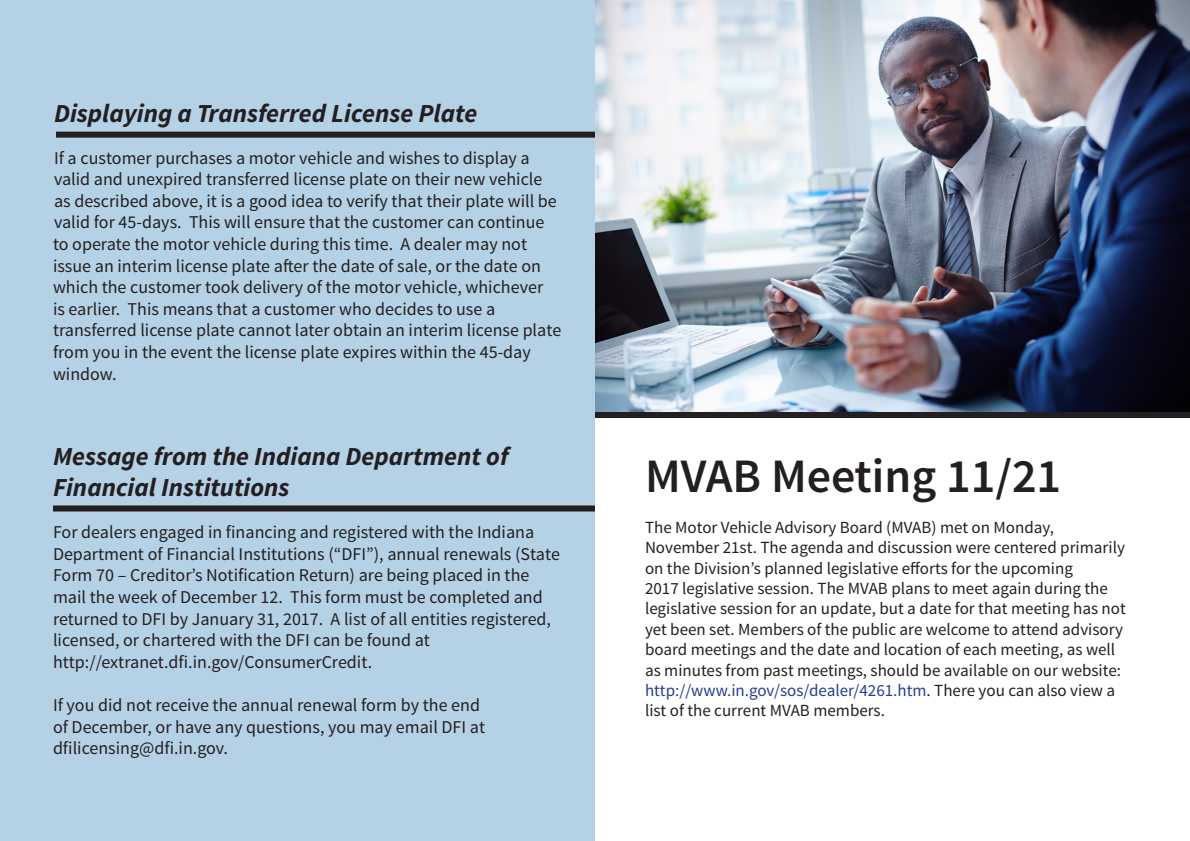
<style>
.page{position:relative;width:1190px;height:841px;background:#fff}
.page>*{position:absolute;margin:0;border:0;box-sizing:border-box;transform-origin:0 0}
.t1{font:600 48px "Source Sans Pro";color:#231f20}
.t2{font:italic 700 26px/31.2px "Source Sans Pro";color:#231f20}
.t3{font:18px/21.6px "Source Sans Pro";color:#231f20}
.t4{font:17px/20.4px "Source Sans Pro";color:#231f20}
.s1{color:#253f8e}
</style>
<div class="page">
<div style="left:0;top:0;width:595px;height:841px;background:#b5d1e6"></div>
<img style="left:595px;top:0;width:595px;height:412px">
<div style="left:56px;top:132px;width:539px;height:6px;background:#231f20"></div>
<div style="left:53px;top:506px;width:542px;height:6px;background:#231f20"></div>
<div style="left:595px;top:412px;width:595px;height:6px;background:#231f20"></div>
<p class="t2" style="left:54px;top:97px;width:425px">Displaying a Transferred License Plate</p>
<p class="t3" style="left:53px;top:147px;width:510px">If a customer purchases a motor vehicle and wishes to display a valid and unexpired transferred license plate on their new vehicle as described above, it is a good idea to verify that their plate will be valid for 45-days. This will ensure that the customer can continue to operate the motor vehicle during this time. A dealer may not issue an interim license plate after the date of sale, or the date on which the customer took delivery of the motor vehicle, whichever<br>is earlier. This means that a customer who decides to use a transferred license plate cannot later obtain an interim license plate from you in the event the license plate expires within the 45-day window.</p>
<p class="t2" style="left:53px;top:441px;width:457px">Message from the Indiana Department of<br>Financial Institutions</p>
<p class="t3" style="left:53px;top:522px;width:509px">For dealers engaged in financing and registered with the Indiana Department of Financial Institutions (“DFI”), annual renewals (State Form 70 – Creditor’s Notification Return) are being placed in the mail the week of December 12. This form must be completed and returned to DFI by January 31, 2017. A list of all entities registered, licensed, or chartered with the DFI can be found at</p>
<p class="t3" style="left:53px;top:651px;width:321px">http://extranet.dfi.in.gov/ConsumerCredit.</p>
<p class="t3" style="left:53px;top:694px;width:434px">If you did not receive the annual renewal form by the end of December, or have any questions, you may email DFI at dfilicensing@dfi.in.gov.</p>
<p class="t1" style="left:645px;top:446px;width:418px">MVAB Meeting 11/21</p>
<p class="t4" style="left:645px;top:517px;width:482px">The Motor Vehicle Advisory Board (MVAB) met on Monday, November 21st. The agenda and discussion were centered primarily on the Division’s planned legislative efforts for the upcoming<br>2017 legislative session. The MVAB plans to meet again during the legislative session for an update, but a date for that meeting has not yet been set. Members of the public are welcome to attend advisory board meetings and the date and location of each meeting, as well as minutes from past meetings, should be available on our website:</p>
<p class="t4" style="left:645px;top:680px;width:472px"><span class="s1">http://www.in.gov/sos/dealer/4261.htm</span>. There you can also view a list of the current MVAB members.</p>
</div>
